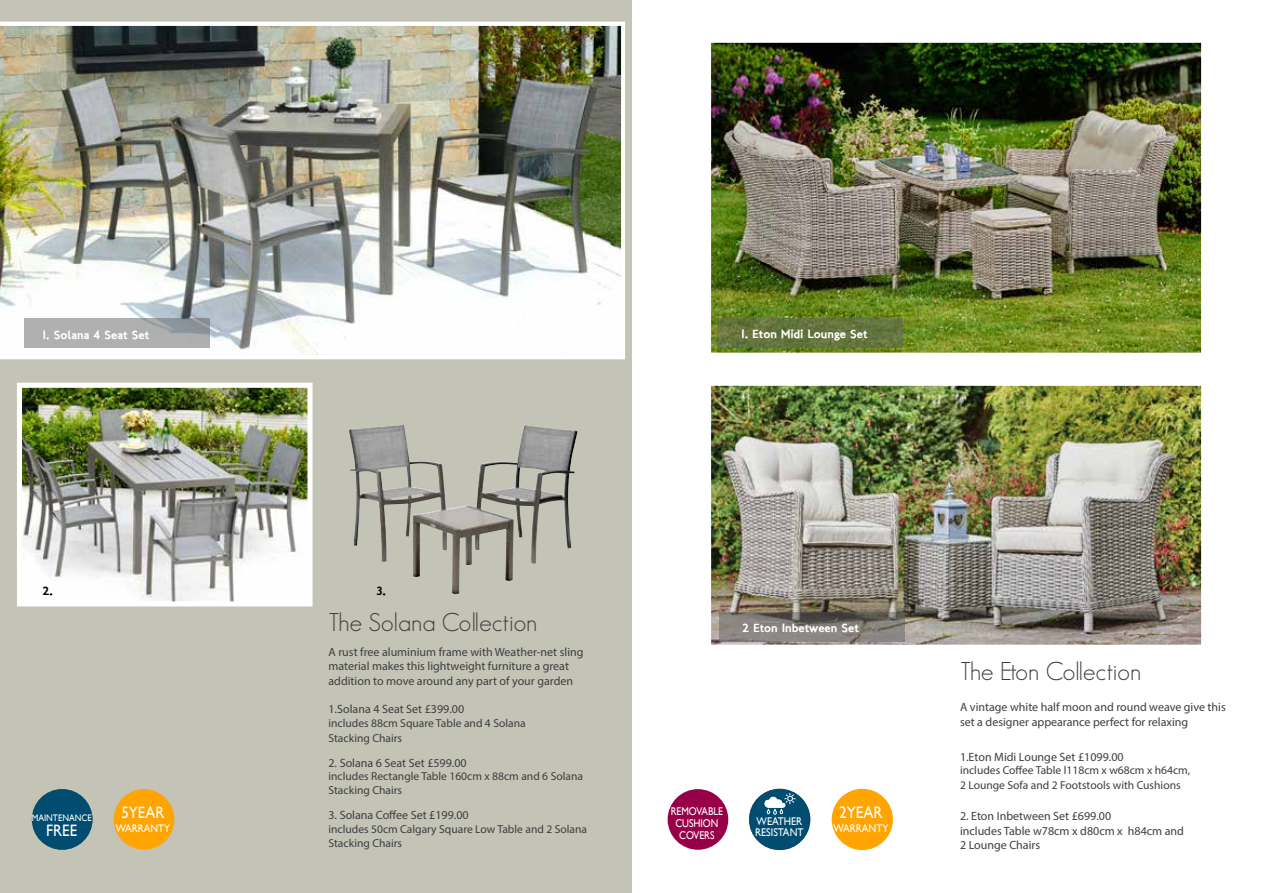
<style>
.page{position:relative;width:1263px;height:893px;background:#fff}
.page>*{position:absolute;margin:0;border:0;box-sizing:border-box;transform-origin:0 0}
.t1{font:300 25.2px "Geosans";color:#3e3d40}
.t2{font:16.8px "Gill Sans";color:#fff;scale:.9 1}
.t3{font:16.5px "Gill Sans";color:#fff;scale:.9 1}
.t4{font:12px/14.4px "Myriad Pro";color:#3e3d40}
.t5{font:12px "London Two";color:#fff}
.t6{font:12px "London Two";color:#000}
.t7{font:11.55px/14.4px "Myriad Pro";color:#3e3d40}
.t8{font:11.25px/12px "Gill Sans";color:#fff;text-align:center;scale:.86 1}
.t9{font:11.1px/10.5px "Gill Sans";color:#fff;scale:.9 1}
.t10{font:9.45px "Gill Sans";color:#fff;scale:.9 1}
</style>
<div class="page">
<div style="left:0;top:0;width:631px;height:893px;background:#c3c4b5"></div>
<img style="left:0;top:22px;width:625px;height:337px">
<svg style="left:24px;top:319px;width:186px;height:29px;background:#aaacac"></svg>
<img style="left:349px;top:424px;width:229px;height:170px">
<img style="left:23px;top:389px;width:284px;height:211px">
<div style="left:17px;top:383px;width:296px;height:223px;border:5px solid #fff"></div>
<img style="left:712px;top:44px;width:487px;height:307px">
<div style="left:706px;top:38px;width:499px;height:319px;border:5px solid #fff"></div>
<img style="left:712px;top:387px;width:487px;height:256px">
<div style="left:706px;top:381px;width:499px;height:268px;border:5px solid #fff"></div>
<svg style="left:718px;top:319px;width:185px;height:29px;background:#64743e"></svg>
<svg style="left:719px;top:612px;width:185px;height:29px;background:#7b7672"></svg>
<div style="left:114px;top:789px;width:60px;height:61px;background:#ffa400;border-radius:50%"></div>
<div style="left:32px;top:789px;width:61px;height:61px;background:#004d71;border-radius:50%"></div>
<div style="left:668px;top:789px;width:60px;height:61px;background:#970048;border-radius:50%"></div>
<div style="left:749px;top:789px;width:61px;height:61px;background:#004d71;border-radius:50%"></div>
<div style="left:832px;top:789px;width:61px;height:61px;background:#ffa400;border-radius:50%"></div>
<svg style="left:764px;top:793px;width:31px;height:22px"></svg>
<p class="t5" style="left:43px;top:327px;width:108px">1. Solana 4 Seat Set</p>
<p class="t5" style="left:741px;top:326px;width:128px">1. Eton Midi Lounge Set</p>
<p class="t6" style="left:43px;top:583px;width:12px">2.</p>
<p class="t6" style="left:376px;top:583px;width:11px">3.</p>
<p class="t10" style="left:32px;top:812px;width:68px">MAINTENANCE</p>
<h3 class="t3" style="left:46px;top:820px;width:36px">FREE</h3>
<h3 class="t3" style="left:122px;top:803px;width:49px">5YEAR</h3>
<p class="t9" style="left:116px;top:823px;width:62px">WARRANTY</p>
<h1 class="t1" style="left:328px;top:608px;width:211px">The Solana Collection</h1>
<p class="t4" style="left:328px;top:644px;width:256px">A rust free aluminium frame with Weather-net sling material makes this lightweight furniture a great addition to move around any part of your garden</p>
<p class="t4" style="left:328px;top:702px;width:137px">1.Solana 4 Seat Set £399.00</p>
<p class="t7" style="left:328px;top:716px;width:199px">includes 88cm Square Table and 4 Solana<br>Stacking Chairs</p>
<p class="t4" style="left:328px;top:755px;width:140px">2. Solana 6 Seat Set £599.00</p>
<p class="t7" style="left:328px;top:769px;width:256px;line-height:13.8px">includes Rectangle Table 160cm x 88cm and 6 Solana<br>Stacking Chairs</p>
<p class="t4" style="left:328px;top:808px;width:142px">3. Solana Coffee Set £199.00</p>
<p class="t7" style="left:328px;top:822px;width:260px;line-height:13.8px">includes 50cm Calgary Square Low Table and 2 Solana<br>Stacking Chairs</p>
<p class="t5" style="left:742px;top:620px;width:118px">2 Eton Inbetween Set</p>
<p class="t8" style="left:671px;top:806px;width:62px">REMOVABLE<br>CUSHION<br>COVERS</p>
<h2 class="t2" style="left:839px;top:803px;width:50px">2YEAR</h2>
<p class="t9" style="left:755px;top:816px;width:55px">WEATHER<br>RESISTANT</p>
<p class="t9" style="left:833px;top:824px;width:63px">WARRANTY</p>
<h1 class="t1" style="left:960px;top:657px;width:183px">The Eton Collection</h1>
<p class="t4" style="left:960px;top:700px;width:267px">A vintage white half moon and round weave give this set a designer appearance perfect for relaxing</p>
<p class="t4" style="left:960px;top:749px;width:165px">1.Eton Midi Lounge Set £1099.00</p>
<p class="t7" style="left:960px;top:763px;width:232px">includes Coffee Table l118cm x w68cm x h64cm,<br>2 Lounge Sofa and 2 Footstools with Cushions</p>
<p class="t4" style="left:960px;top:809px;width:226px">2. Eton Inbetween Set £699.00<br>includes Table w78cm x d80cm x h84cm and<br>2 Lounge Chairs</p>
</div>
